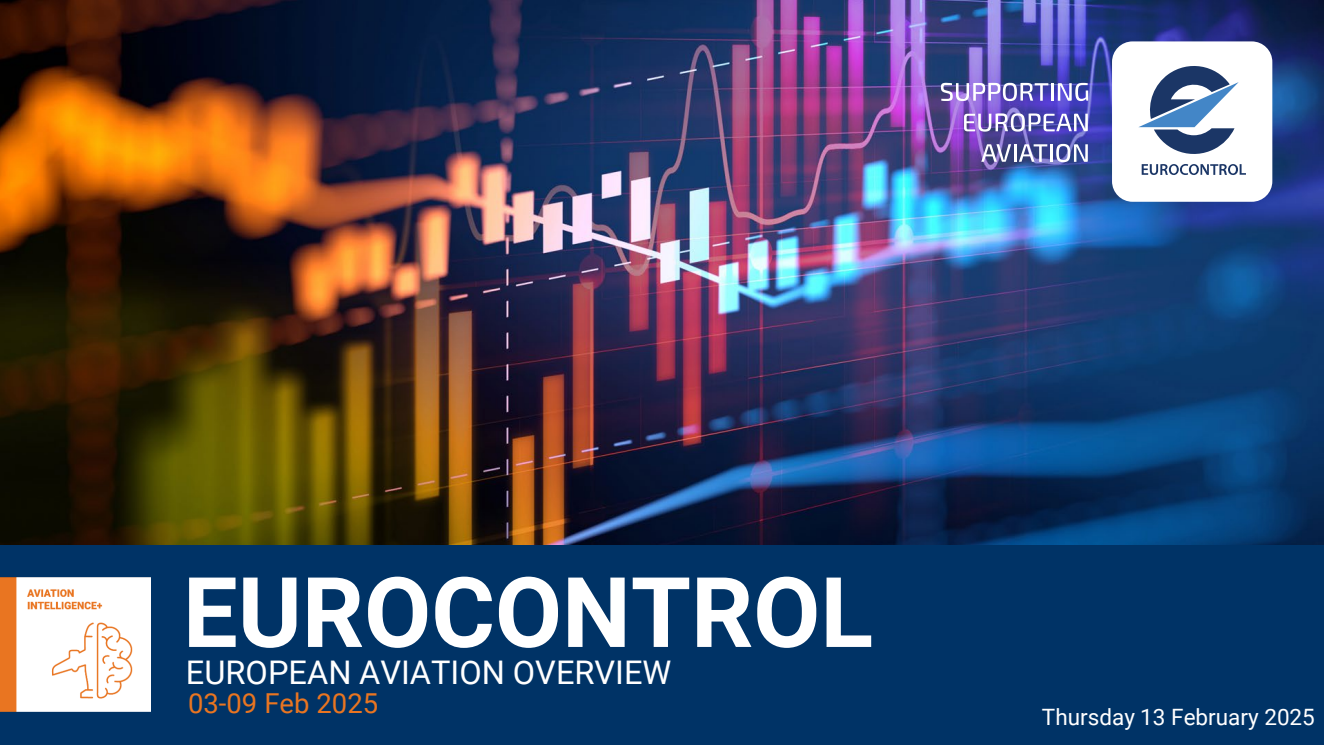
<style>
.page{position:relative;width:1324px;height:745px;background:#fff}
.page>*{position:absolute;margin:0;border:0;box-sizing:border-box;transform-origin:0 0}
.t1{font:700 97.5px "Roboto";color:#fff}
.t2{font:32.5px "Roboto";color:#fff}
.t3{font:27.5px "Roboto";color:#e97521}
.t4{font:22.5px "Roboto";color:#fff}
</style>
<div class="page">
<img style="left:0;top:0;width:1323px;height:545px">
<div style="left:0;top:545px;width:1323px;height:199px;background:#036"></div>
<img style="left:0;top:577px;width:151px;height:134px">
<div style="left:1111px;top:41px;width:161px;height:161px;background:#fff;border-radius:21px"></div>
<svg style="left:1138px;top:66px;width:107px;height:109px"></svg>
<img style="left:940px;top:83px;width:148px;height:18px">
<img style="left:964px;top:113px;width:123px;height:19px">
<svg style="left:981px;top:144px;width:30px;height:18px"></svg>
<hr style="left:1013px;top:144px;width:3px;height:18px;background:#fff">
<svg style="left:1018px;top:144px;width:69px;height:18px"></svg>
<p class="t1" style="left:183px;top:544px;width:691px">EUROCONTROL</p>
<p class="t2" style="left:186px;top:650px;width:487px">EUROPEAN AVIATION OVERVIEW</p>
<p class="t3" style="left:188px;top:683px;width:192px">03-09 Feb 2025</p>
<p class="t4" style="left:1041px;top:701px;width:274px">Thursday 13 February 2025</p>
</div>
